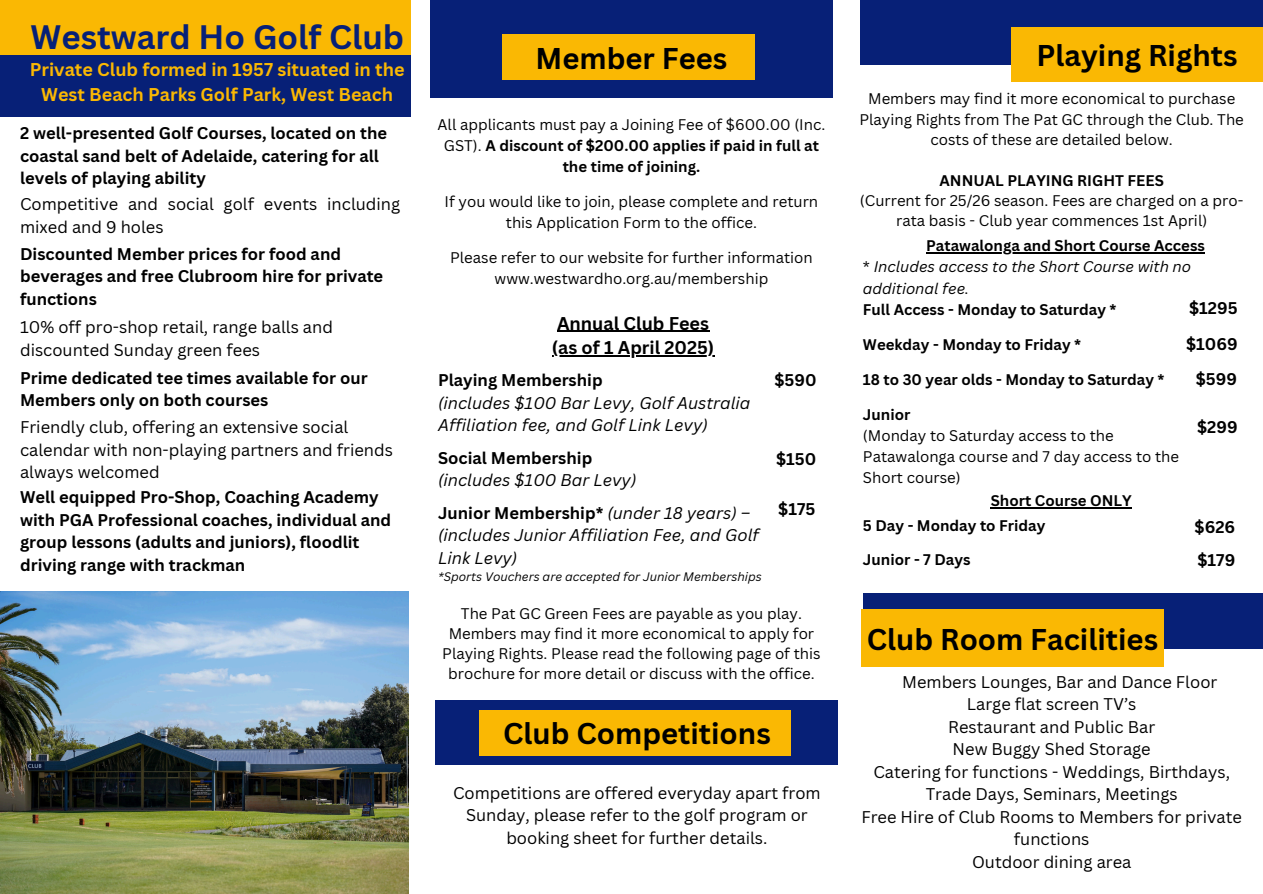
<style>
.page{position:relative;width:1263px;height:894px;background:#fff}
.page>*{position:absolute;margin:0;border:0;box-sizing:border-box;transform-origin:0 0}
.t1{font:700 33px "Canva Sans";color:#072077}
.t2{font:700 29.25px "Canva Sans";color:#000}
.t3{font:700 18px/24.8px "Canva Sans";color:#fab803;text-align:center}
.t4{font:700 18px "Canva Sans";color:#000}
.t5{font:16.5px/22.5px "Canva Sans";color:#000}
.t6{font:700 16.5px/22.5px "Canva Sans";color:#000}
.t7{font:italic 16.5px/22.5px "Canva Sans";color:#000}
.t8{font:15px/20.2px "Canva Sans";color:#000;text-align:center}
.t9{font:700 15px/21px "Canva Sans";color:#000;text-align:center}
.t10{font:italic 15px/21px "Canva Sans";color:#000}
.t11{font:italic 12px "Canva Sans";color:#000}
.s1{font-weight:400}
.s2{font-weight:700;font-style:normal}
.s3{font-style:normal}
</style>
<div class="page">
<div style="left:860px;top:0;width:402px;height:64px;background:#072077"></div>
<div style="left:1011px;top:28px;width:252px;height:54px;background:#fab803"></div>
<div style="left:863px;top:593px;width:399px;height:56px;background:#072077"></div>
<div style="left:861px;top:609px;width:303px;height:58px;background:#fab803"></div>
<div style="left:0;top:0;width:411px;height:57px;background:#fab803"></div>
<div style="left:0;top:55px;width:411px;height:62px;background:#072077"></div>
<div style="left:430px;top:0;width:403px;height:98px;background:#072077"></div>
<div style="left:503px;top:35px;width:252px;height:45px;background:#fab803"></div>
<div style="left:435px;top:700px;width:403px;height:64px;background:#072077"></div>
<div style="left:480px;top:710px;width:311px;height:45px;background:#fab803"></div>
<img style="left:0;top:591px;width:409px;height:302px">
<hr style="left:926px;top:252px;width:279px;height:1px;background:#000">
<hr style="left:991px;top:507px;width:141px;height:1px;background:#000">
<hr style="left:557px;top:330px;width:152px;height:2px;background:#000">
<hr style="left:552px;top:355px;width:162px;height:1px;background:#000">
<p class="t1" style="left:31px;top:14px;width:375px">Westward Ho Golf Club</p>
<p class="t3" style="left:30px;top:57px;width:376px">Private Club formed in 1957 situated in the<br>West Beach Parks Golf Park, West Beach</p>
<h4 class="t6" style="left:20px;top:121px;width:369px">2 well-presented Golf Courses, located on the coastal sand belt of Adelaide, catering for all levels of playing ability</h4>
<h3 class="t5" style="left:20px;top:193px;width:382px">Competitive and social golf events including mixed and 9 holes</h3>
<h4 class="t6" style="left:20px;top:242px;width:365px">Discounted Member prices for food and beverages and free Clubroom hire for private functions</h4>
<h3 class="t5" style="left:20px;top:315px;width:314px">10% off pro-shop retail, range balls and discounted Sunday green fees</h3>
<p class="t6" style="left:20px;top:366px;width:349px">Prime dedicated tee times available for our<br>Members only on both courses</p>
<p class="t5" style="left:20px;top:415px;width:374px">Friendly club, offering an extensive social calendar with non-playing partners and friends always welcomed</p>
<h2 class="t6" style="left:20px;top:485px;width:373px">Well equipped Pro-Shop, Coaching Academy with PGA Professional coaches, individual and group lessons (adults and juniors), floodlit driving range with trackman</h2>
<h4 class="t2" style="left:535px;top:37px;width:193px">Member Fees</h4>
<p class="t9" style="left:438px;top:113px;width:389px"><span class="s1">All applicants must pay a Joining Fee of $600.00 (Inc.<br>GST).</span> A discount of $200.00 applies if paid in full at the time of joining.</p>
<p class="t8" style="left:445px;top:190px;width:375px;line-height:21px">If you would like to join, please complete and return this Application Form to the office.</p>
<h2 class="t8" style="left:450px;top:247px;width:364px">Please refer to our website for further information</h2>
<p class="t8" style="left:495px;top:268px;width:275px">www.westwardho.org.au/membership</p>
<p class="t4" style="left:557px;top:310px;width:153px">Annual Club Fees</p>
<p class="t4" style="left:552px;top:335px;width:164px">(as of 1 April 2025)</p>
<p class="t7" style="left:438px;top:368px;width:314px"><span class="s2">Playing Membership<br></span>(includes $100 Bar Levy, Golf Australia<br>Affiliation fee, and Golf Link Levy)</p>
<p class="t7" style="left:438px;top:446px;width:200px"><span class="s2">Social Membership </span>(includes $100 Bar Levy)</p>
<h5 class="t7" style="left:438px;top:501px;width:322px"><span class="s2">Junior Membership*</span> (under 18 years) – (includes Junior Affiliation Fee, and Golf<br>Link Levy)</h5>
<h5 class="t11" style="left:438px;top:568px;width:325px">*Sports Vouchers are accepted for Junior Memberships</h5>
<p class="t6" style="left:774px;top:368px;width:44px">$590</p>
<h3 class="t6" style="left:776px;top:447px;width:42px">$150</h3>
<h3 class="t6" style="left:778px;top:497px;width:39px">$175</h3>
<h5 class="t8" style="left:442px;top:602px;width:380px">The Pat GC Green Fees are payable as you play.<br>Members may find it more economical to apply for Playing Rights. Please read the following page of this brochure for more detail or discuss with the office.</h5>
<h5 class="t2" style="left:503px;top:713px;width:269px">Club Competitions</h5>
<p class="t5" style="left:453px;top:780px;width:369px;text-align:center">Competitions are offered everyday apart from<br>Sunday, please refer to the golf program or booking sheet for further details.</p>
<h1 class="t2" style="left:1036px;top:35px;width:203px">Playing Rights</h1>
<p class="t8" style="left:859px;top:88px;width:386px">Members may find it more economical to purchase<br>Playing Rights from The Pat GC through the Club. The costs of these are detailed below.</p>
<h3 class="t9" style="left:939px;top:169px;width:226px">ANNUAL PLAYING RIGHT FEES</h3>
<h3 class="t8" style="left:860px;top:190px;width:385px">(Current for 25/26 season. Fees are charged on a pro&shy;rata basis - Club year commences 1st April)</h3>
<h3 class="t9" style="left:926px;top:235px;width:280px">Patawalonga and Short Course Access</h3>
<p class="t10" style="left:863px;top:256px;width:330px"><span class="s3">*</span> Includes access to the Short Course with no additional fee.</p>
<p class="t9" style="left:863px;top:298px;width:255px">Full Access - Monday to Saturday *</p>
<p class="t9" style="left:863px;top:333px;width:220px">Weekday - Monday to Friday *</p>
<p class="t9" style="left:863px;top:368px;width:303px">18 to 30 year olds - Monday to Saturday *</p>
<h3 class="t9" style="left:863px;top:403px;width:49px">Junior</h3>
<h4 class="t8" style="left:863px;top:424px;width:318px;line-height:21px;text-align:left">(Monday to Saturday access to the<br>Patawalonga course and 7 day access to the<br>Short course)</h4>
<h4 class="t9" style="left:863px;top:514px;width:184px">5 Day - Monday to Friday</h4>
<h4 class="t9" style="left:863px;top:548px;width:109px">Junior - 7 Days</h4>
<h3 class="t6" style="left:1189px;top:296px;width:50px">$1295</h3>
<p class="t6" style="left:1186px;top:332px;width:53px">$1069</p>
<h3 class="t6" style="left:1196px;top:367px;width:43px">$599</h3>
<p class="t6" style="left:1197px;top:415px;width:42px">$299</p>
<h3 class="t9" style="left:991px;top:490px;width:143px">Short Course ONLY</h3>
<p class="t6" style="left:1195px;top:514px;width:42px">$626</p>
<h2 class="t6" style="left:1197px;top:548px;width:39px">$179</h2>
<h4 class="t2" style="left:867px;top:618px;width:293px">Club Room Facilities</h4>
<h3 class="t5" style="left:902px;top:670px;width:317px">Members Lounges, Bar and Dance Floor</h3>
<h3 class="t5" style="left:967px;top:692px;width:171px">Large flat screen TV’s</h3>
<h3 class="t5" style="left:948px;top:715px;width:208px">Restaurant and Public Bar</h3>
<h3 class="t5" style="left:953px;top:737px;width:200px">New Buggy Shed Storage</h3>
<h3 class="t5" style="left:873px;top:760px;width:358px">Catering for functions - Weddings, Birthdays,</h3>
<h3 class="t5" style="left:926px;top:782px;width:253px">Trade Days, Seminars, Meetings</h3>
<h3 class="t5" style="left:861px;top:805px;width:382px">Free Hire of Club Rooms to Members for private</h3>
<h3 class="t5" style="left:1014px;top:827px;width:77px">functions</h3>
<h3 class="t5" style="left:972px;top:850px;width:161px">Outdoor dining area</h3>
</div>
